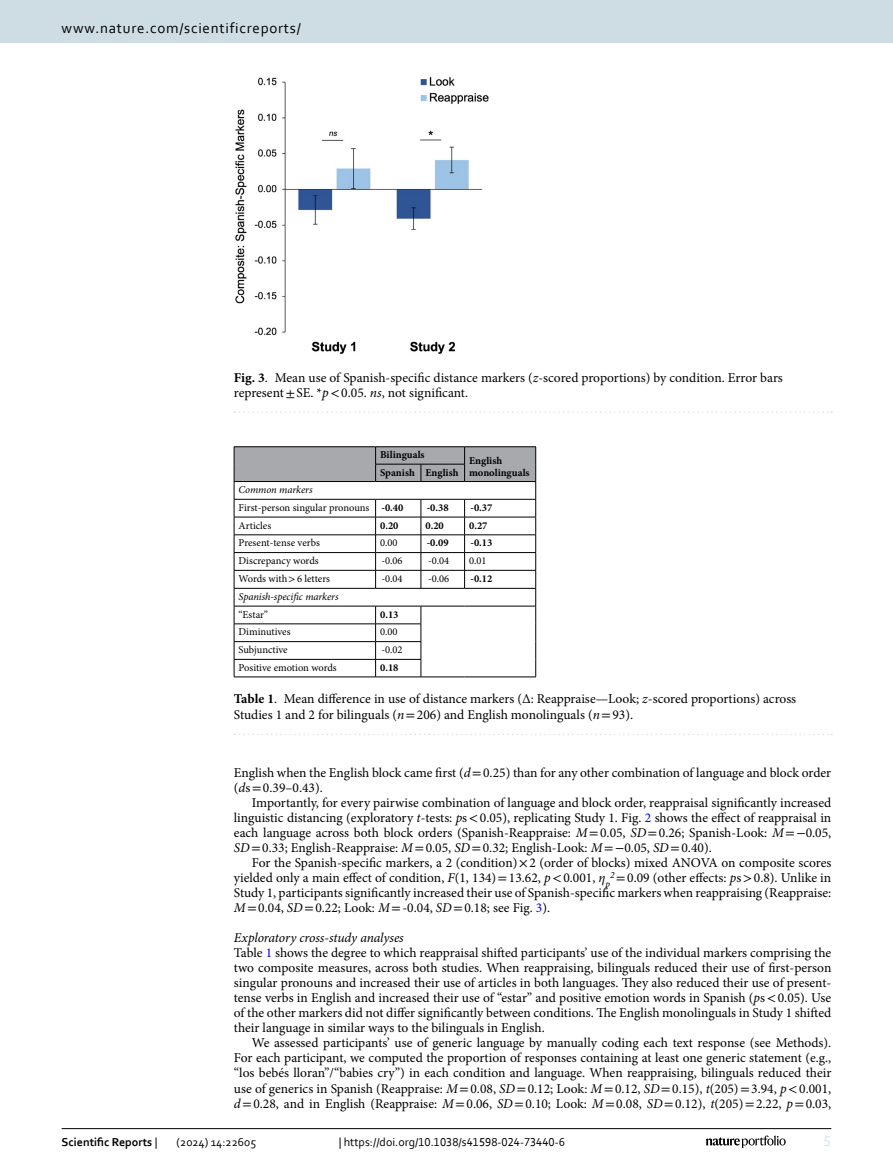
<style>
.page{position:relative;width:893px;height:1174px;background:#fff}
.page>*{position:absolute;margin:0;border:0;box-sizing:border-box;transform-origin:0 0}
.t1{font:15px "Corbel";letter-spacing:.05em;color:#000}
.t2{font:15px "Corbel";color:#d9e4eb}
.Body_Text_Indent{font:13.5px/15px "Minion Pro";color:#000;text-align:justify}
.Body_Text{font:13.5px/15px "Minion Pro";color:#000;text-align:justify}
.Table_Caption{font:13.5px/16.5px "Minion Pro";letter-spacing:-.005em;color:#000}
.Figure_Caption{font:13.5px/15px "Minion Pro";letter-spacing:-.005em;color:#000}
.Head_3{font:italic 13.5px "Minion Pro";letter-spacing:-.01em;color:#000}
.t3{font:12px "Corbel";color:#000}
.t4{font:700 12px "Corbel";color:#000}
.Table_Body{font:10.5px "Minion Pro";color:#000}
.Table_Body-2{font:700 10.5px "Minion Pro";color:#000}
.Table_Head{font:700 10.5px "Minion Pro";color:#000}
.Table_Body-3{font:italic 10.5px "Minion Pro";letter-spacing:-.005em;color:#000}
.s1{font-weight:700}
.s2{font-style:italic}
.s3{font-family:"STIX"}
.s4{color:#00f}
.s5{font-weight:400}
</style>
<div class="page">
<hr style="left:421px;top:676px;width:44px;height:1px;background:#000">
<hr style="left:465px;top:676px;width:71px;height:1px;background:#000">
<hr style="left:234px;top:446px;width:142px;height:1px;background:#000">
<hr style="left:376px;top:446px;width:45px;height:1px;background:#000">
<hr style="left:421px;top:446px;width:44px;height:1px;background:#000">
<hr style="left:465px;top:446px;width:71px;height:1px;background:#000">
<svg style="left:234px;top:447px;width:302px;height:229px"></svg>
<hr style="left:376px;top:676px;width:45px;height:1px;background:#000">
<hr style="left:234px;top:676px;width:142px;height:1px;background:#000">
<svg style="left:235px;top:733px;width:597px;height:2px"></svg>
<img style="left:235px;top:77px;width:254px;height:277px">
<svg style="left:235px;top:411px;width:597px;height:2px"></svg>
<hr style="left:62px;top:1128px;width:769px;height:1px;background:#000">
<svg style="left:706px;top:1135px;width:80px;height:12px"></svg>
<div style="left:0;top:0;width:893px;height:43px;background:#cedde4"></div>
<p class="t1" style="left:62px;top:18px;width:241px">www.nature.com/scientificreports/</p>
<p class="Figure_Caption" style="left:234px;top:370px;width:550px"><span class="s1">Fig. 3</span>. Mean use of Spanish-specific distance markers (<span class="s2">z</span>-scored proportions) by condition. Error bars represent<span class="s3">±</span>SE. *<span class="s2">p</span><span class="s3">&lt;</span>0.05. <span class="s2">ns</span>, not significant.</p>
<p class="Table_Head" style="left:380px;top:447px;width:46px">Bilinguals</p>
<p class="Table_Head" style="left:469px;top:453px;width:35px">English</p>
<p class="Table_Head" style="left:380px;top:465px;width:36px">Spanish</p>
<p class="Table_Head" style="left:425px;top:465px;width:35px">English</p>
<p class="Table_Head" style="left:469px;top:465px;width:62px">monolinguals</p>
<p class="Table_Body-3" style="left:239px;top:482px;width:75px">Common markers</p>
<p class="Table_Body" style="left:239px;top:500px;width:132px">First-person singular pronouns</p>
<p class="Table_Body-2" style="left:381px;top:500px;width:24px">-0.40</p>
<p class="Table_Body-2" style="left:427px;top:500px;width:24px">-0.38</p>
<p class="Table_Body-2" style="left:470px;top:500px;width:24px">-0.37</p>
<p class="Table_Body" style="left:239px;top:518px;width:34px">Articles</p>
<p class="Table_Body-2" style="left:380px;top:518px;width:20px">0.20</p>
<p class="Table_Body-2" style="left:425px;top:518px;width:20px">0.20</p>
<p class="Table_Body-2" style="left:469px;top:518px;width:20px">0.27</p>
<p class="Table_Body" style="left:239px;top:536px;width:83px">Present-tense verbs</p>
<p class="Table_Body" style="left:380px;top:536px;width:19px">0.00</p>
<p class="Table_Body-2" style="left:427px;top:535px;width:24px">-0.09</p>
<p class="Table_Body-2" style="left:470px;top:535px;width:24px">-0.13</p>
<p class="Table_Body" style="left:239px;top:554px;width:82px">Discrepancy words</p>
<p class="Table_Body" style="left:381px;top:554px;width:23px">-0.06</p>
<p class="Table_Body" style="left:428px;top:554px;width:23px">-0.04</p>
<p class="Table_Body" style="left:469px;top:554px;width:19px">0.01</p>
<p class="Table_Body" style="left:239px;top:572px;width:93px">Words with<span class="s3">&gt;</span>6 letters</p>
<p class="Table_Body" style="left:381px;top:571px;width:23px">-0.04</p>
<p class="Table_Body" style="left:428px;top:571px;width:23px">-0.06</p>
<p class="Table_Body-2" style="left:470px;top:571px;width:24px">-0.12</p>
<p class="Table_Body-3" style="left:239px;top:589px;width:102px">Spanish-specific markers</p>
<p class="Table_Body" style="left:239px;top:607px;width:31px">“Estar”</p>
<p class="Table_Body-2" style="left:380px;top:607px;width:20px">0.13</p>
<p class="Table_Body" style="left:239px;top:625px;width:54px">Diminutives</p>
<p class="Table_Body" style="left:380px;top:625px;width:19px">0.00</p>
<p class="Table_Body" style="left:239px;top:643px;width:51px">Subjunctive</p>
<p class="Table_Body" style="left:381px;top:643px;width:23px">-0.02</p>
<p class="Table_Body" style="left:239px;top:660px;width:100px">Positive emotion words</p>
<p class="Table_Body-2" style="left:380px;top:660px;width:20px">0.18</p>
<p class="Table_Caption" style="left:234px;top:690px;width:564px"><span class="s1">Table 1</span>. Mean difference in use of distance markers (∆: Reappraise—Look; <span class="s2">z</span>-scored proportions) across<br>Studies 1 and 2 for bilinguals (<span class="s2">n</span><span class="s3">=</span>206) and English monolinguals (<span class="s2">n</span><span class="s3">=</span>93).</p>
<p class="Body_Text_Indent" style="left:234px;top:765px;width:599px">English when the English block came first (<span class="s2">d</span><span class="s3">=</span>0.25) than for any other combination of language and block order (<span class="s2">d</span>s<span class="s3">=</span>0.39–0.43).</p>
<p class="Body_Text_Indent" style="left:234px;top:795px;width:599px;text-indent:18px">Importantly, for every pairwise combination of language and block order, reappraisal significantly increased linguistic distancing (exploratory <span class="s2">t</span>-tests: <span class="s2">p</span>s<span class="s3">&lt;</span>0.05), replicating Study 1. Fig. <span class="s4">2</span> shows the effect of reappraisal in each language across both block orders (Spanish-Reappraise: <span class="s2">M</span><span class="s3">=</span>0.05, <span class="s2">SD</span><span class="s3">=</span>0.26; Spanish-Look: <span class="s2">M</span><span class="s3">=−</span>0.05, <span class="s2">SD</span><span class="s3">=</span>0.33; English-Reappraise: <span class="s2">M</span><span class="s3">=</span>0.05, <span class="s2">SD</span><span class="s3">=</span>0.32; English-Look: <span class="s2">M</span><span class="s3">=−</span>0.05, <span class="s2">SD</span><span class="s3">=</span>0.40).</p>
<p class="Body_Text_Indent" style="left:234px;top:855px;width:599px;text-indent:18px">For the Spanish-specific markers, a 2 (condition)<span class="s3">×</span>2 (order of blocks) mixed ANOVA on composite scores yielded only a main effect of condition, <span class="s2">F</span>(1, 134)<span class="s3">=</span>13.62, <span class="s2">p</span><span class="s3">&lt;</span>0.001, <span class="s2">η</span><sub>p</sub><sup>2</sup> <span class="s3">=</span>0.09 (other effects: <span class="s2">p</span>s<span class="s3">&gt;</span>0.8). Unlike in Study 1, participants significantly increased their use of Spanish-specific markers when reappraising (Reappraise:<br><span class="s2">M</span><span class="s3">=</span>0.04, <span class="s2">SD</span><span class="s3">=</span>0.22; Look: <span class="s2">M</span><span class="s3">=</span>-0.04, <span class="s2">SD</span><span class="s3">=</span>0.18; see Fig. <span class="s4">3</span>).</p>
<p class="Head_3" style="left:234px;top:929px;width:171px">Exploratory cross-study analyses</p>
<p class="Body_Text" style="left:234px;top:945px;width:599px">Table <span class="s4">1</span> shows the degree to which reappraisal shifted participants’ use of the individual markers comprising the two composite measures, across both studies. When reappraising, bilinguals reduced their use of first-person singular pronouns and increased their use of articles in both languages. They also reduced their use of present&shy;tense verbs in English and increased their use of “estar” and positive emotion words in Spanish (<span class="s2">p</span>s<span class="s3">&lt;</span>0.05). Use of the other markers did not differ significantly between conditions. The English monolinguals in Study 1 shifted their language in similar ways to the bilinguals in English.</p>
<p class="Body_Text_Indent" style="left:234px;top:1035px;width:599px;text-indent:18px">We assessed participants’ use of generic language by manually coding each text response (see Methods).<br>For each participant, we computed the proportion of responses containing at least one generic statement (e.g., “los bebés lloran”/“babies cry”) in each condition and language. When reappraising, bilinguals reduced their use of generics in Spanish (Reappraise: <span class="s2">M</span><span class="s3">=</span>0.08, <span class="s2">SD</span><span class="s3">=</span>0.12; Look: <span class="s2">M</span><span class="s3">=</span>0.12, <span class="s2">SD</span><span class="s3">=</span>0.15), <span class="s2">t</span>(205)<span class="s3">=</span>3.94, <span class="s2">p</span><span class="s3">&lt;</span>0.001, <span class="s2">d</span><span class="s3">=</span>0.28, and in English (Reappraise: <span class="s2">M</span><span class="s3">=</span>0.06, <span class="s2">SD</span><span class="s3">=</span>0.10; Look: <span class="s2">M</span><span class="s3">=</span>0.08, <span class="s2">SD</span><span class="s3">=</span>0.12), <span class="s2">t</span>(205)<span class="s3">=</span>2.22, <span class="s2">p</span><span class="s3">=</span>0.03,</p>
<p class="t4" style="left:62px;top:1134px;width:97px">Scientific Reports <span class="s5">|</span></p>
<p class="t3" style="left:177px;top:1134px;width:81px">(2024) 14:22605</p>
<p class="t3" style="left:339px;top:1134px;width:228px">| https://doi.org/10.1038/s41598-024-73440-6</p>
<p class="t2" style="left:824px;top:1132px;width:9px">5</p>
</div>
